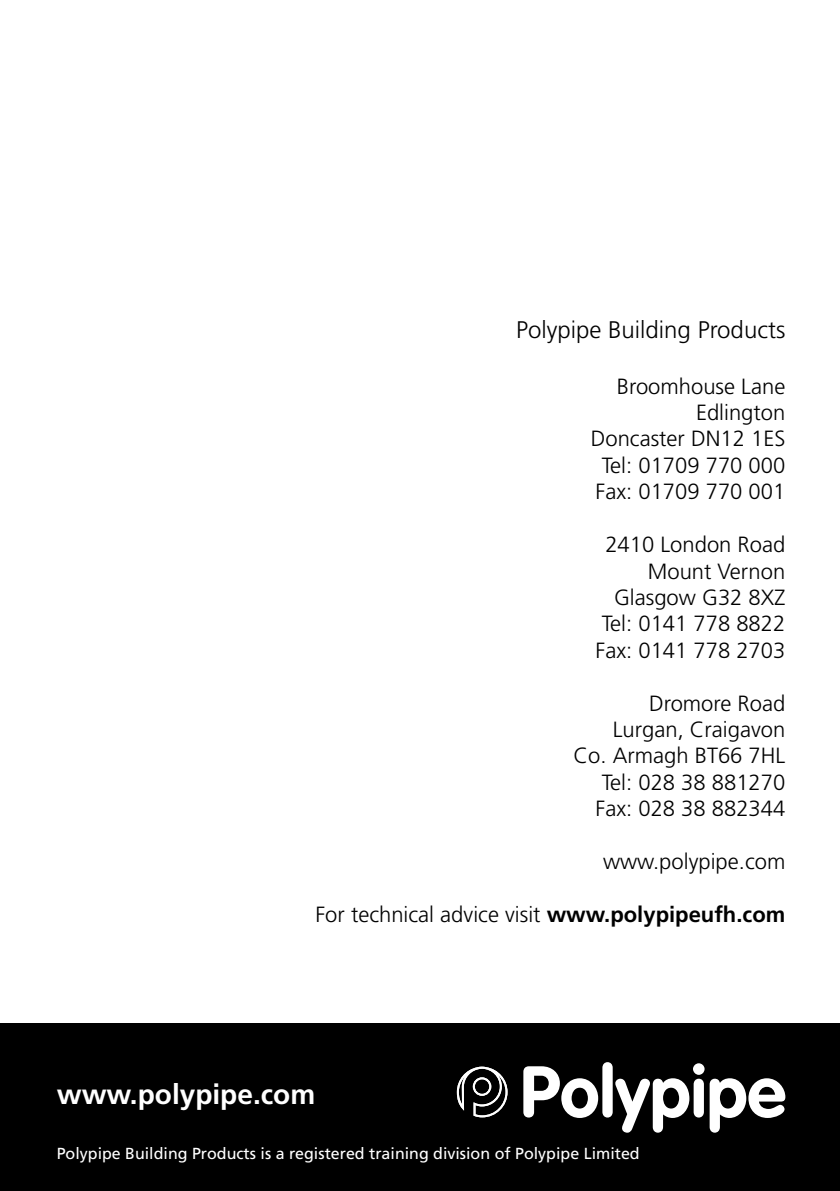
<style>
.page{position:relative;width:840px;height:1191px;background:#fff}
.page>*{position:absolute;margin:0;border:0;box-sizing:border-box;transform-origin:0 0}
.t1{font:700 28px "Frutiger LT";color:#fff}
.t2{font:300 24px "Frutiger LT";color:#000}
.t3{font:300 22px/26.4px "Frutiger LT";color:#000;text-align:right}
.t4{font:16px "Frutiger LT";color:#fff}
.s1{font-weight:700}
</style>
<div class="page">
<div style="left:0;top:1023px;width:839px;height:168px;background:#000"></div>
<svg style="left:456px;top:1066px;width:51px;height:51px"></svg>
<svg style="left:523px;top:1066px;width:75px;height:52px"></svg>
<div style="left:602px;top:1062px;width:10px;height:55px;background:#fff;border-radius:5px"></div>
<svg style="left:615px;top:1078px;width:74px;height:54px"></svg>
<div style="left:693px;top:1078px;width:10px;height:39px;background:#fff;border-radius:5px"></div>
<div style="left:692px;top:1063px;width:12px;height:11px;background:#fff;border-radius:50%"></div>
<svg style="left:709px;top:1078px;width:75px;height:54px"></svg>
<p class="t2" style="left:516px;top:316px;width:270px">Polypipe Building Products</p>
<p class="t3" style="left:590px;top:373px;width:196px">Broomhouse Lane<br>Edlington<br>Doncaster DN12 1ES<br>Tel: 01709 770 000<br>Fax: 01709 770 001</p>
<p class="t3" style="left:595px;top:531px;width:191px">2410 London Road<br>Mount Vernon<br>Glasgow G32 8XZ<br>Tel: 0141 778 8822<br>Fax: 0141 778 2703</p>
<p class="t3" style="left:573px;top:690px;width:213px">Dromore Road<br>Lurgan, Craigavon<br>Co. Armagh BT66 7HL<br>Tel: 028 38 881270<br>Fax: 028 38 882344</p>
<p class="t3" style="left:602px;top:848px;width:184px">www.polypipe.com</p>
<p class="t3" style="left:315px;top:901px;width:471px">For technical advice visit <span class="s1">www.polypipeufh.com</span></p>
<p class="t1" style="left:57px;top:1077px;width:260px">www.polypipe.com</p>
<p class="t4" style="left:57px;top:1144px;width:584px">Polypipe Building Products is a registered training division of Polypipe Limited</p>
</div>
